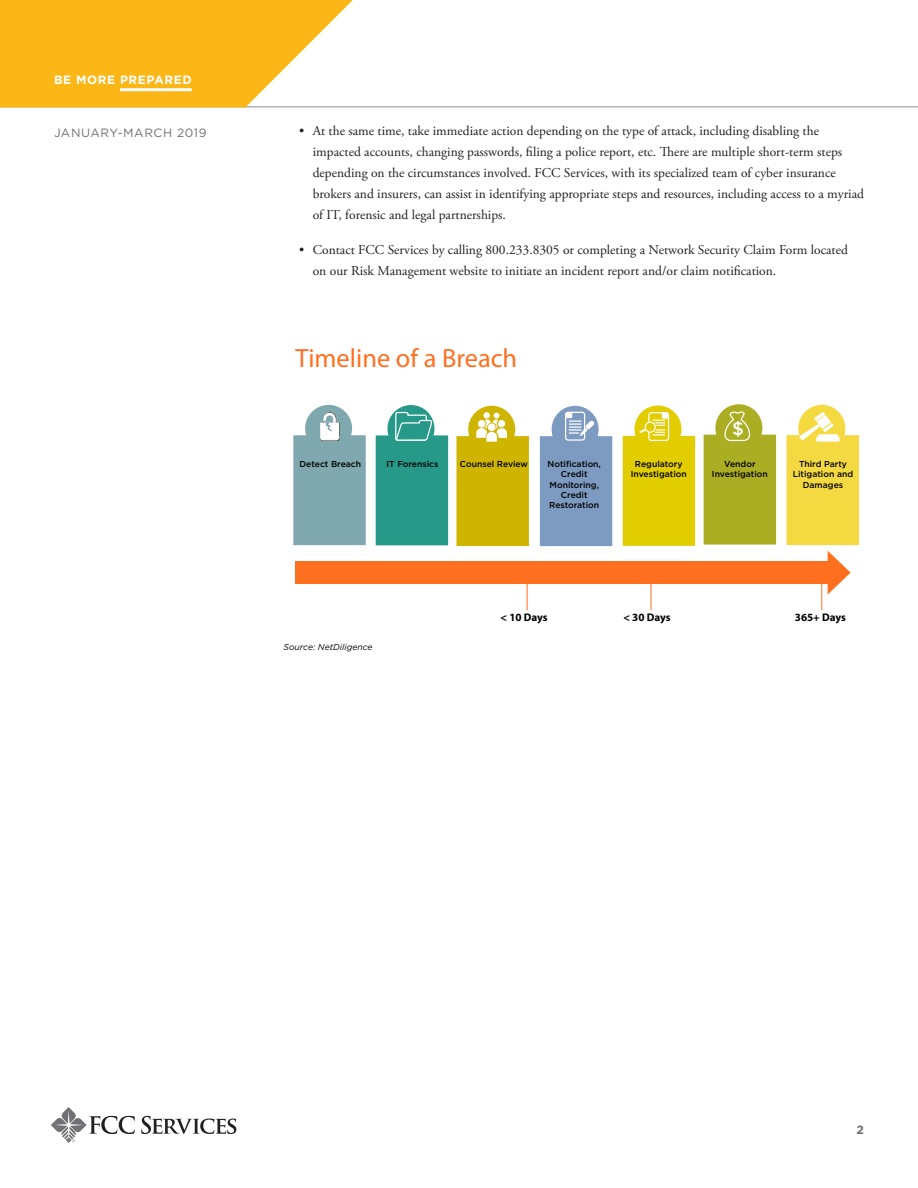
<style>
.page{position:relative;width:918px;height:1188px;background:#fff}
.page>*{position:absolute;margin:0;border:0;box-sizing:border-box;transform-origin:0 0}
.t1{font:26.4px "Myriad Pro";color:#ff6f20}
.t2{font:500 18.45px "Gotham";color:#fff}
.t3{font:13.5px/21px "Adobe Garamond Pro";color:#231f20}
.t4{font:12px "Gotham";letter-spacing:.05em;color:#717074}
.t5{font:700 12px "Gotham";letter-spacing:.05em;color:#fff}
.t6{font:700 12px "Gotham";color:#717074}
.t7{font:700 11.1px "Myriad Pro";color:#000}
.t8{font:500 8.55px/10.4px "Gotham";color:#000;text-align:center}
.t9{font:italic 8.55px "Gotham";color:#000}
</style>
<div class="page">
<hr style="left:0;top:106px;width:918px;height:2px;background:#b4b3b7">
<svg style="left:141px;top:1116px;width:95px;height:18px"></svg>
<svg style="left:51px;top:1107px;width:84px;height:36px"></svg>
<svg style="left:0;top:0;width:366px;height:108px"></svg>
<hr style="left:120px;top:88px;width:72px;height:3px;background:#fff">
<hr style="left:527px;top:576px;width:1px;height:34px;background:#ff6f20">
<hr style="left:651px;top:576px;width:1px;height:34px;background:#ff6f20">
<hr style="left:821px;top:576px;width:1px;height:34px;background:#ff6f20">
<div style="left:295px;top:562px;width:537px;height:22px;background:#ff6f20"></div>
<svg style="left:828px;top:551px;width:23px;height:43px"></svg>
<svg style="left:376px;top:405px;width:72px;height:140px;background:#40a597"></svg>
<svg style="left:787px;top:405px;width:72px;height:140px;background:#f5df5b"></svg>
<svg style="left:623px;top:406px;width:72px;height:140px;background:#e4d21e"></svg>
<div style="left:645px;top:422px;width:10px;height:10px;background:#e1cd00;border-radius:50%"></div>
<div style="left:645px;top:422px;width:11px;height:11px;border:1px solid #fff;border-radius:50%"></div>
<svg style="left:540px;top:406px;width:72px;height:140px;background:#8da7c8"></svg>
<svg style="left:704px;top:404px;width:72px;height:141px;background:#b4b63c"></svg>
<svg style="left:293px;top:405px;width:73px;height:140px;background:#91b4b9"></svg>
<svg style="left:456px;top:406px;width:73px;height:140px;background:#d6c027"></svg>
<p class="t5" style="left:54px;top:71px;width:139px">BE MORE PREPARED</p>
<p class="t4" style="left:54px;top:125px;width:154px">JANUARY-MARCH 2019</p>
<p class="t3" style="left:313px;top:121px;width:553px;text-indent:-14px">• At the same time, take immediate action depending on the type of attack, including disabling the impacted accounts, changing passwords, filing a police report, etc. There are multiple short-term steps depending on the circumstances involved. FCC Services, with its specialized team of cyber insurance brokers and insurers, can assist in identifying appropriate steps and resources, including access to a myriad of IT, forensic and legal partnerships.</p>
<p class="t3" style="left:313px;top:240px;width:537px;text-indent:-14px">• Contact FCC Services by calling 800.233.8305 or completing a Network Security Claim Form located on our Risk Management website to initiate an incident report and/or claim notification.</p>
<p class="t1" style="left:296px;top:342px;width:223px">Timeline of a Breach</p>
<p class="t2" style="left:732px;top:417px;width:13px">$</p>
<p class="t8" style="left:299px;top:459px;width:63px">Detect Breach</p>
<p class="t8" style="left:386px;top:459px;width:54px">IT Forensics</p>
<p class="t8" style="left:460px;top:459px;width:70px">Counsel Review</p>
<p class="t8" style="left:548px;top:459px;width:55px">Notification,<br>Credit<br>Monitoring,<br>Credit<br>Restoration</p>
<p class="t8" style="left:631px;top:459px;width:57px">Regulatory<br>Investigation</p>
<p class="t8" style="left:712px;top:459px;width:57px">Vendor<br>Investigation</p>
<p class="t8" style="left:793px;top:459px;width:62px">Third Party<br>Litigation and<br>Damages</p>
<p class="t9" style="left:284px;top:642px;width:90px">Source: NetDiligence</p>
<p class="t7" style="left:501px;top:610px;width:49px">&lt; 10 Days</p>
<p class="t7" style="left:623px;top:610px;width:49px">&lt; 30 Days</p>
<p class="t7" style="left:795px;top:610px;width:53px">365+ Days</p>
<p class="t6" style="left:857px;top:1122px;width:9px">2</p>
</div>
